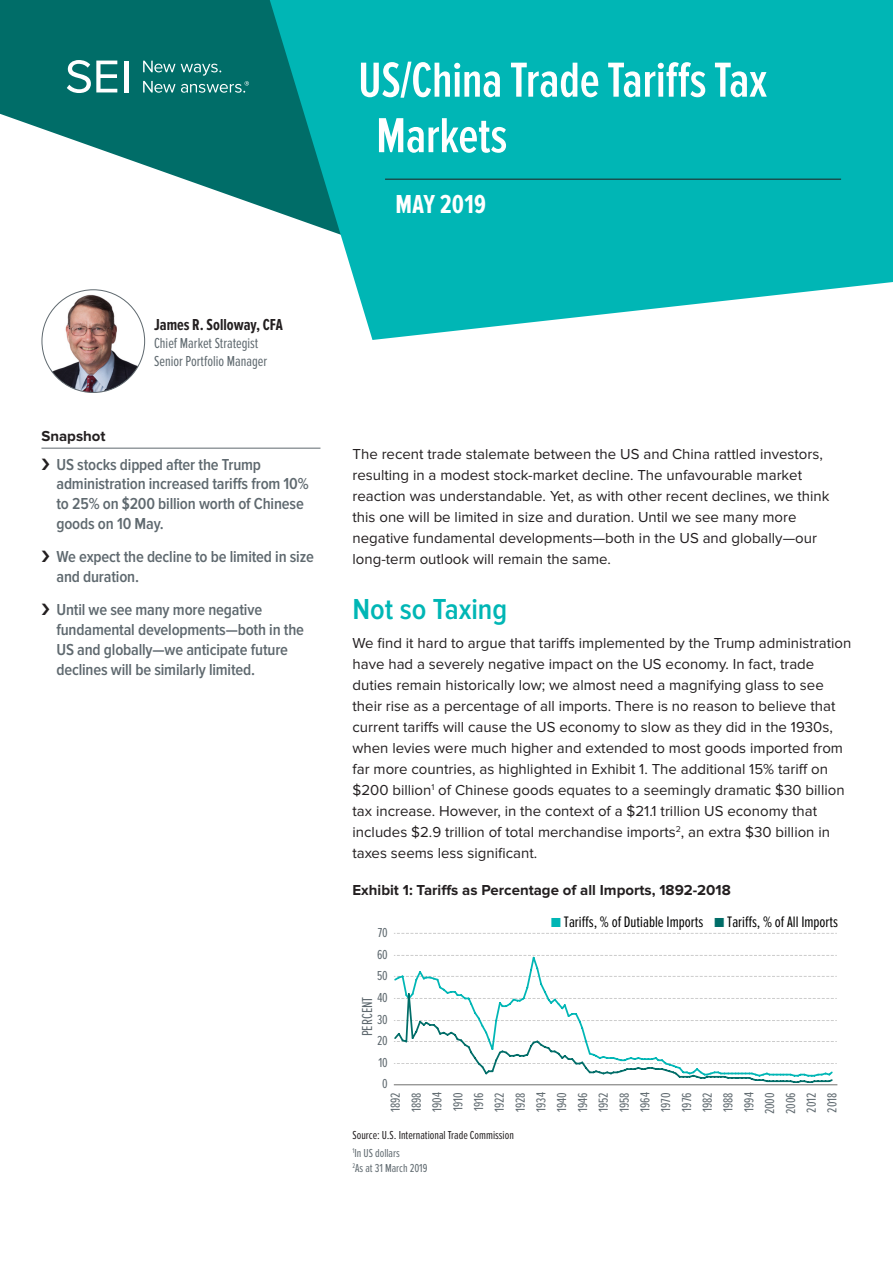
<style>
.page{position:relative;width:893px;height:1263px;background:#fff}
.page>*{position:absolute;margin:0;border:0;box-sizing:border-box;transform-origin:0 0}
.t1{font:600 51px/55.5px "Proxima Nova Ex Cn";letter-spacing:-.005em;color:#fff}
.Head_body_T{font:600 30px "Proxima Nova Cond";color:#00b6b5}
.Month_and_Year{font:700 27px "Proxima Nova Ex Cn";letter-spacing:.01em;color:#fff}
.t2{font:600 16.5px/19.8px "Proxima Nova Cond";letter-spacing:-.01em;color:#5f696f}
.Author_Name{font:700 16.5px "Proxima Nova Ex Cn";color:#231f20}
.t3{font:15.75px "Proxima Nova Ex Cn";color:#050504}
.Body_Copy__10pt__R{font:15px/21px "Proxima Nova";color:#231f20}
.Exhibit{font:700 15px "Proxima Nova";color:#231f20}
.Supporting_Info{font:15px/18px "Proxima Nova Ex Cn";color:#5f696f}
.Snapshots{font:700 15px "Proxima Nova";color:#231f20}
.t4{font:13.5px/20.9px "Proxima Nova Ex Cn";color:#5f696f;text-align:justify}
.source{font:12px "Proxima Nova Ex Cn";color:#231f20}
.Footnote{font:12px "Proxima Nova Ex Cn";color:#5f696f}
.s1{color:#00b6b5}
.s2{color:#006d68}
</style>
<div class="page">
<svg style="left:394px;top:933px;width:443px;height:1px"></svg>
<hr style="left:394px;top:1084px;width:443px;height:1px;background:#999998">
<svg style="left:394px;top:955px;width:440px;height:37px"></svg>
<svg style="left:394px;top:992px;width:443px;height:91px"></svg>
<svg style="left:0;top:0;width:270px;height:210px;fill:#006d68"></svg>
<svg style="left:270px;top:0;width:623px;height:340px;background:#1dbbba"></svg>
<hr style="left:125px;top:61px;width:4px;height:31px;background:#fff">
<svg style="left:67px;top:60px;width:50px;height:33px"></svg>
<svg style="left:143px;top:61px;width:32px;height:11px"></svg>
<svg style="left:143px;top:81px;width:32px;height:12px"></svg>
<svg style="left:181px;top:64px;width:68px;height:29px;background:#298480"></svg>
<hr style="left:41px;top:448px;width:279px;height:1px;background:#5f696f">
<img style="left:42px;top:290px;width:103px;height:102px;border-radius:51px">
<hr style="left:385px;top:179px;width:456px;height:1px;background:#231f20">
<p class="t1" style="left:376px;top:53px;width:393px;text-indent:-18px">US/China Trade Tariffs Tax<br>Markets</p>
<p class="Month_and_Year" style="left:396px;top:189px;width:92px">MAY 2019</p>
<p class="Author_Name" style="left:154px;top:315px;width:130px">James R. Solloway, CFA</p>
<p class="Supporting_Info" style="left:154px;top:334px;width:115px">Chief Market Strategist<br>Senior Portfolio Manager</p>
<p class="Snapshots" style="left:41px;top:429px;width:66px">Snapshot</p>
<p class="t2" style="left:56px;top:455px;width:254px">US stocks dipped after the Trump administration increased tariffs from 10% to 25% on $200 billion worth of Chinese goods on 10 May.</p>
<p class="t2" style="left:56px;top:547px;width:259px">We expect the decline to be limited in size and duration.</p>
<p class="t2" style="left:56px;top:600px;width:249px">Until we see many more negative fundamental developments—both in the US and globally—we anticipate future declines will be similarly limited.</p>
<p class="Body_Copy__10pt__R" style="left:352px;top:444px;width:478px">The recent trade stalemate between the US and China rattled investors, resulting in a modest stock-market decline. The unfavourable market reaction was understandable. Yet, as with other recent declines, we think this one will be limited in size and duration. Until we see many more negative fundamental developments—both in the US and globally—our long-term outlook will remain the same.</p>
<p class="Head_body_T" style="left:352px;top:592px;width:156px">Not so Taxing</p>
<p class="Body_Copy__10pt__R" style="left:352px;top:634px;width:500px">We find it hard to argue that tariffs implemented by the Trump administration have had a severely negative impact on the US economy. In fact, trade duties remain historically low; we almost need a magnifying glass to see their rise as a percentage of all imports. There is no reason to believe that current tariffs will cause the US economy to slow as they did in the 1930s, when levies were much higher and extended to most goods imported from far more countries, as highlighted in Exhibit 1. The additional 15% tariff on $200 billion<sup>1</sup> of Chinese goods equates to a seemingly dramatic $30 billion tax increase. However, in the context of a $21.1 trillion US economy that includes $2.9 trillion of total merchandise imports<sup>2</sup>, an extra $30 billion in taxes seems less significant.</p>
<p class="Exhibit" style="left:352px;top:883px;width:380px">Exhibit 1: Tariffs as Percentage of all Imports, 1892-2018</p>
<p class="t4" style="left:378px;top:923px;width:12px">70</p>
<p class="t4" style="left:377px;top:944px;width:12px">60</p>
<p class="t4" style="left:377px;top:966px;width:12px">50</p>
<p class="t4" style="left:377px;top:987px;width:12px">40</p>
<p class="Supporting_Info" style="left:359px;top:1036px;width:41px;rotate:-90deg">PERCENT</p>
<p class="t4" style="left:377px;top:1009px;width:12px">30</p>
<p class="t4" style="left:377px;top:1030px;width:12px">20</p>
<p class="t4" style="left:378px;top:1052px;width:11px">10</p>
<p class="t4" style="left:382px;top:1074px;width:7px">0</p>
<p class="t3" style="left:551px;top:913px;width:289px"><span class="s1">■</span> Tari s, % of Dutiable Imports <span class="s2">■</span> Tari s, % of All Imports</p>
<p class="t4" style="left:385px;top:1114px;width:23px;rotate:-90deg">1892<br>1898<br>1904<br>1910<br>1916<br>1922<br>1928<br>1934<br>1940<br>1946<br>1952<br>1958<br>1964<br>1970<br>1976<br>1982<br>1988<br>1994<br>2000<br>2006<br>2012<br>2018</p>
<p class="source" style="left:352px;top:1128px;width:163px">Source: U.S. International Trade Commission</p>
<p class="Footnote" style="left:352px;top:1146px;width:49px"><sup>1</sup>In US dollars</p>
<p class="Footnote" style="left:352px;top:1161px;width:76px"><sup>2</sup>As at 31 March 2019</p>
</div>
